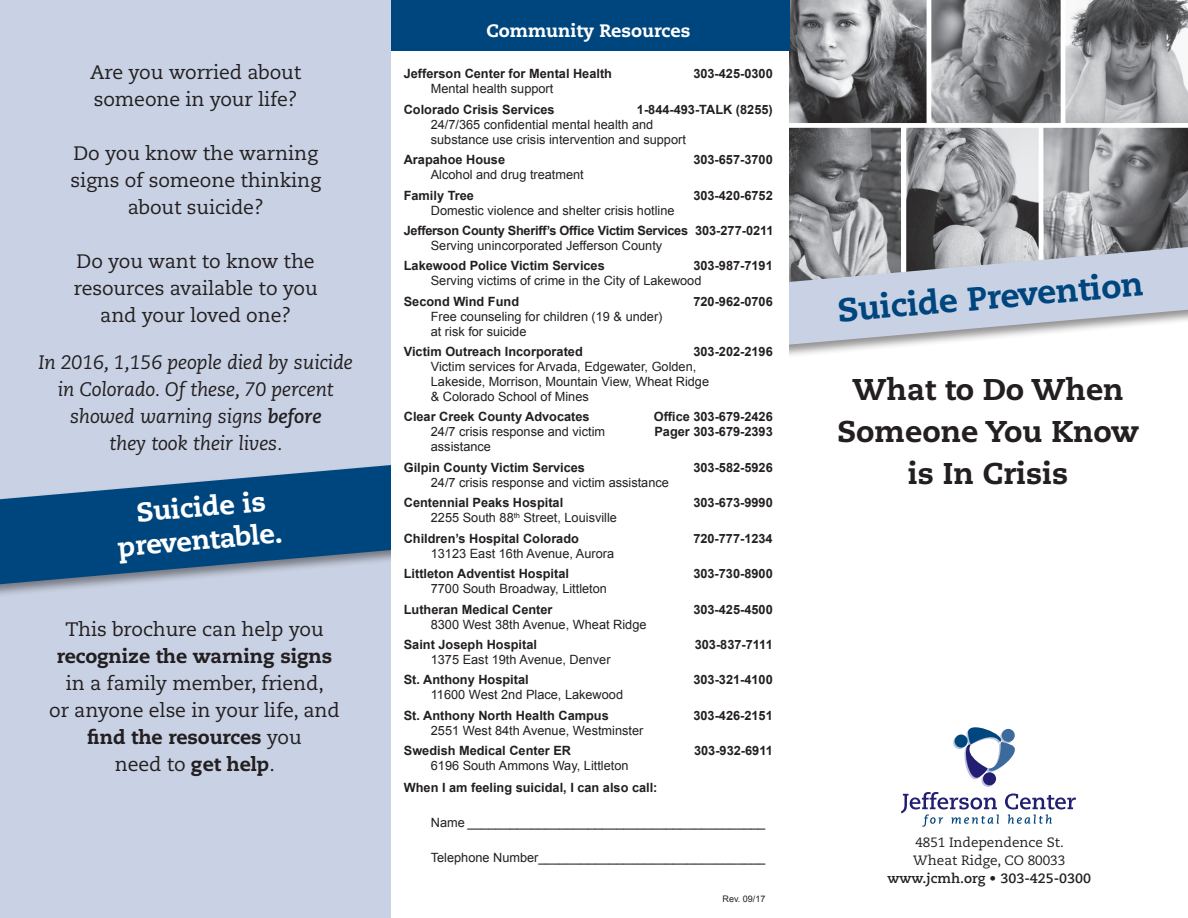
<style>
.page{position:relative;width:1188px;height:918px;background:#fff}
.page>*{position:absolute;margin:0;border:0;box-sizing:border-box;transform-origin:0 0}
.t1{font:800 33px "Caecilia";color:#00467e}
.t2{font:800 30px/42px "Caecilia";color:#231f20;text-align:center}
.t3{font:800 27px/33px "Caecilia";color:#fff;text-align:center}
.t4{font:19.5px/27px "Caecilia";letter-spacing:-.005em;color:#231f20;text-align:center}
.t5{font:italic 19.5px/27px "Caecilia";letter-spacing:-.005em;color:#231f20;text-align:center}
.t6{font:800 19.5px "Caecilia";letter-spacing:-.005em;color:#231f20}
.t7{font:800 18px "Caecilia";color:#fff}
.t8{font:13.5px/18px "Caecilia";color:#231f20}
.t9{font:700 13.5px "Caecilia";color:#231f20}
.t10{font:12.75px/15px "Arial";color:#231f20}
.t11{font:700 12.75px "Arial";color:#231f20}
.t12{font:700 12.75px "Arial";letter-spacing:-.02em;color:#231f20}
.t13{font:9px "Arial";color:#231f20}
.s1{font-weight:700}
.s2{font-weight:800}
</style>
<div class="page">
<div style="left:0;top:0;width:392px;height:918px;background:#c9d2e4"></div>
<div style="left:0;top:462px;width:422px;height:138px;background:#231f20;opacity:.5"></div>
<svg style="left:0;top:464px;width:391px;height:120px;fill:#00467e"></svg>
<div style="left:391px;top:0;width:51px;height:918px;background:#fff"></div>
<img style="left:1043px;top:128px;width:145px;height:115px">
<img style="left:789px;top:128px;width:112px;height:115px">
<img style="left:906px;top:128px;width:133px;height:115px">
<img style="left:789px;top:0;width:272px;height:123px">
<img style="left:1065px;top:0;width:123px;height:123px">
<hr style="left:927px;top:0;width:4px;height:124px;background:#fff">
<div style="left:756px;top:243px;width:432px;height:117px;background:#231f20;opacity:.5"></div>
<svg style="left:789px;top:247px;width:399px;height:100px;background:#c5cbd7"></svg>
<svg style="left:901px;top:727px;width:175px;height:100px"></svg>
<div style="left:743px;top:0;width:46px;height:695px;background:#fff"></div>
<div style="left:391px;top:0;width:398px;height:51px;background:#00467e"></div>
<h3 class="t4" style="left:90px;top:59px;width:213px;text-align:left">Are you worried about someone in your life?</h3>
<h3 class="t4" style="left:70px;top:140px;width:252px">Do you know the warning signs of someone thinking about suicide?</h3>
<h3 class="t4" style="left:74px;top:248px;width:245px">Do you want to know the resources available to you and your loved one?</h3>
<h3 class="t5" style="left:38px;top:349px;width:316px">In 2016, 1,156 people died by suicide in Colorado. Of these, 70 percent showed warning signs <span class="s1">before<br></span>they took their lives.</h3>
<h3 class="t3" style="left:114px;top:498px;width:166px;rotate:-5deg">Suicide is preventable.</h3>
<h3 class="t4" style="left:65px;top:616px;width:260px">This brochure can help you</h3>
<h3 class="t6" style="left:57px;top:644px;width:277px">recognize the warning signs</h3>
<h3 class="t4" style="left:49px;top:670px;width:292px">in a family member, friend,<br>or anyone else in your life, and <span class="s2">find the resources</span> you<br>need to <span class="s2">get help</span>.</h3>
<h3 class="t7" style="left:487px;top:19px;width:206px">Community Resources</h3>
<p class="t11" style="left:404px;top:65px;width:210px">Jefferson Center for Mental Health</p>
<p class="t11" style="left:693px;top:65px;width:81px">303-425-0300</p>
<p class="t10" style="left:431px;top:81px;width:124px">Mental health support</p>
<p class="t11" style="left:404px;top:101px;width:152px">Colorado Crisis Services</p>
<p class="t11" style="left:637px;top:101px;width:137px">1-844-493-TALK (8255)</p>
<p class="t10" style="left:431px;top:117px;width:257px">24/7/365 confidential mental health and substance use crisis intervention and support</p>
<p class="t11" style="left:404px;top:151px;width:103px">Arapahoe House</p>
<p class="t11" style="left:693px;top:151px;width:81px">303-657-3700</p>
<p class="t10" style="left:431px;top:167px;width:155px">Alcohol and drug treatment</p>
<p class="t11" style="left:404px;top:187px;width:72px">Family Tree</p>
<p class="t11" style="left:693px;top:187px;width:81px">303-420-6752</p>
<p class="t10" style="left:431px;top:203px;width:245px">Domestic violence and shelter crisis hotline</p>
<p class="t12" style="left:404px;top:222px;width:371px">Jefferson County Sheriff’s Office Victim Services 303-277-0211</p>
<p class="t10" style="left:431px;top:238px;width:233px">Serving unincorporated Jefferson County</p>
<p class="t11" style="left:404px;top:257px;width:203px">Lakewood Police Victim Services</p>
<p class="t11" style="left:693px;top:257px;width:81px">303-987-7191</p>
<p class="t10" style="left:431px;top:273px;width:272px">Serving victims of crime in the City of Lakewood</p>
<p class="t11" style="left:404px;top:293px;width:117px">Second Wind Fund</p>
<p class="t11" style="left:693px;top:293px;width:81px">720-962-0706</p>
<p class="t10" style="left:431px;top:309px;width:233px">Free counseling for children (19 &amp; under) at risk for suicide</p>
<p class="t11" style="left:404px;top:343px;width:181px">Victim Outreach Incorporated</p>
<p class="t11" style="left:693px;top:343px;width:81px">303-202-2196</p>
<p class="t10" style="left:431px;top:359px;width:280px">Victim services for Arvada, Edgewater, Golden,<br>Lakeside, Morrison, Mountain View, Wheat Ridge &amp; Colorado School of Mines</p>
<p class="t11" style="left:404px;top:408px;width:187px">Clear Creek County Advocates</p>
<p class="t11" style="left:654px;top:408px;width:121px">Office 303-679-2426</p>
<p class="t10" style="left:431px;top:425px;width:176px">24/7 crisis response and victim</p>
<p class="t11" style="left:654px;top:423px;width:120px">Pager 303-679-2393</p>
<p class="t10" style="left:431px;top:440px;width:62px">assistance</p>
<p class="t11" style="left:404px;top:459px;width:183px">Gilpin County Victim Services</p>
<p class="t11" style="left:693px;top:459px;width:81px">303-582-5926</p>
<p class="t10" style="left:431px;top:475px;width:240px">24/7 crisis response and victim assistance</p>
<p class="t11" style="left:404px;top:494px;width:161px">Centennial Peaks Hospital</p>
<p class="t11" style="left:693px;top:494px;width:81px">303-673-9990</p>
<p class="t10" style="left:404px;top:508px;width:215px;line-height:20.4px;text-indent:27px">2255 South 88<sup>th</sup> Street, Louisville<br><span class="s1">Children’s Hospital Colorado</span></p>
<p class="t11" style="left:693px;top:530px;width:81px">720-777-1234</p>
<p class="t10" style="left:431px;top:546px;width:185px">13123 East 16th Avenue, Aurora</p>
<p class="t11" style="left:404px;top:565px;width:167px">Littleton Adventist Hospital</p>
<p class="t11" style="left:693px;top:565px;width:81px">303-730-8900</p>
<p class="t10" style="left:431px;top:581px;width:178px">7700 South Broadway, Littleton</p>
<p class="t11" style="left:404px;top:601px;width:150px">Lutheran Medical Center</p>
<p class="t11" style="left:693px;top:601px;width:81px">303-425-4500</p>
<p class="t10" style="left:431px;top:617px;width:217px">8300 West 38th Avenue, Wheat Ridge</p>
<p class="t11" style="left:404px;top:636px;width:135px">Saint Joseph Hospital</p>
<p class="t11" style="left:695px;top:636px;width:79px">303-837-7111</p>
<p class="t10" style="left:431px;top:652px;width:181px">1375 East 19th Avenue, Denver</p>
<p class="t11" style="left:404px;top:671px;width:126px">St. Anthony Hospital</p>
<p class="t11" style="left:693px;top:671px;width:81px">303-321-4100</p>
<p class="t10" style="left:431px;top:687px;width:194px">11600 West 2nd Place, Lakewood</p>
<p class="t11" style="left:404px;top:707px;width:206px">St. Anthony North Health Campus</p>
<p class="t11" style="left:693px;top:707px;width:81px">303-426-2151</p>
<p class="t10" style="left:431px;top:723px;width:214px">2551 West 84th Avenue, Westminster</p>
<p class="t11" style="left:404px;top:742px;width:169px">Swedish Medical Center ER</p>
<p class="t11" style="left:694px;top:742px;width:80px">303-932-6911</p>
<p class="t10" style="left:431px;top:758px;width:199px">6196 South Ammons Way, Littleton</p>
<p class="t11" style="left:404px;top:779px;width:255px">When I am feeling suicidal, I can also call:</p>
<p class="t10" style="left:431px;top:815px;width:336px">Name __________________________________________</p>
<p class="t10" style="left:431px;top:851px;width:336px">Telephone Number________________________________</p>
<p class="t13" style="left:723px;top:893px;width:44px">Rev. 09/17</p>
<h1 class="t1" style="left:836px;top:290px;width:308px;rotate:-5deg">Suicide Prevention</h1>
<h2 class="t2" style="left:837px;top:369px;width:303px">What to Do When<br>Someone You Know is In Crisis</h2>
<p class="t8" style="left:913px;top:833px;width:153px">4851 Independence St.<br>Wheat Ridge, CO 80033</p>
<p class="t9" style="left:887px;top:870px;width:205px">www.jcmh.org • 303-425-0300</p>
</div>
